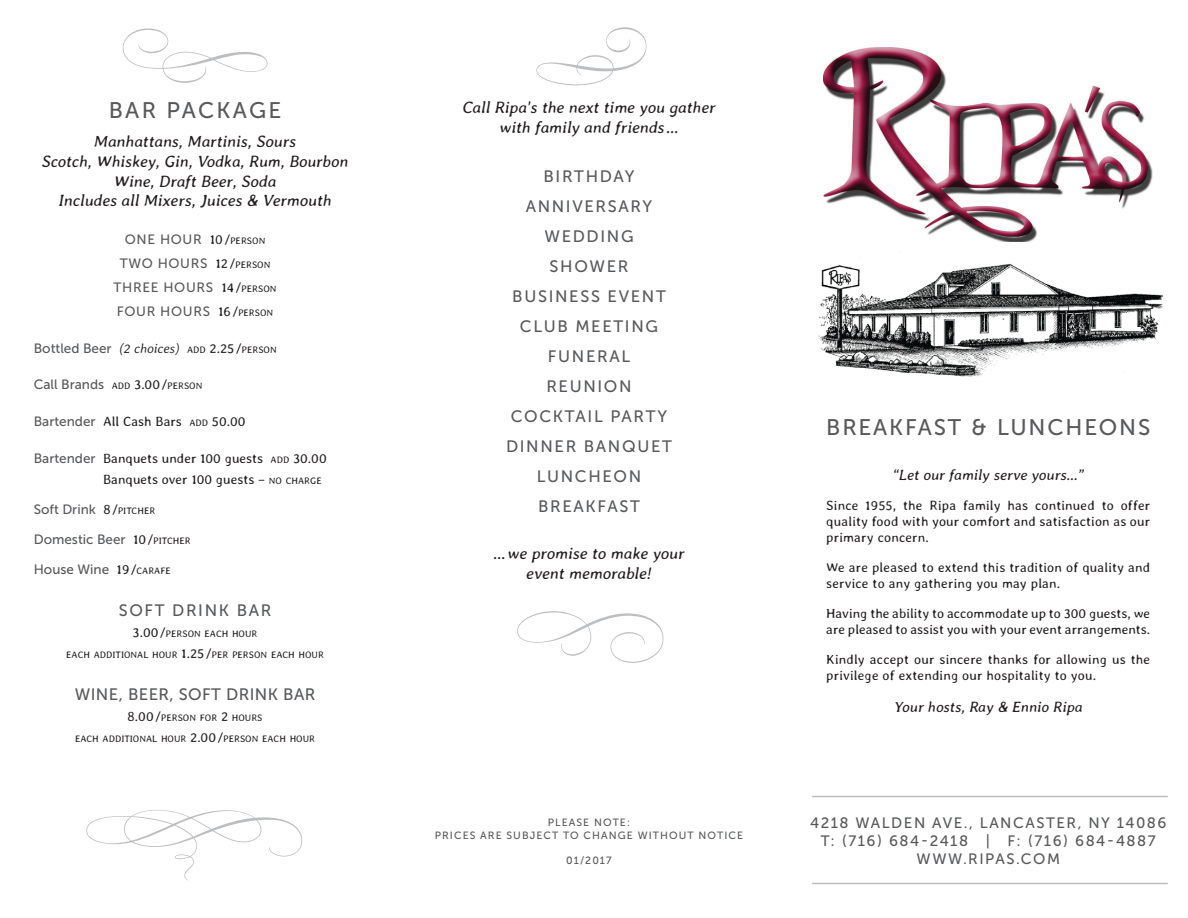
<style>
.page{position:relative;width:1188px;height:918px;background:#fff}
.page>*{position:absolute;margin:0;border:0;box-sizing:border-box;transform-origin:0 0}
.Default{font:22.5px "Museo Sans 500";letter-spacing:.08em;color:#58595b}
.Default-2{font:22.5px "Museo Sans 500";letter-spacing:.1em;color:#58595b}
.Default-3{font:italic 16.5px/19.8px "Averia Libre";color:#231f20;text-align:center}
.Default-4{font:16.5px "Museo Sans 500";letter-spacing:.1em;color:#58595b}
.Default-5{font:16.5px "Museo Sans 500";letter-spacing:.025em;color:#58595b}
.Default-6{font:15px "Museo Sans 500";letter-spacing:.1em;color:#58595b}
.Default-7{font:italic 15px "Averia Libre";color:#231f20}
.Default-8{font:300 13.5px/16.2px "Averia Libre";letter-spacing:.01em;color:#231f20}
.Default-9{font:13.5px "Museo Sans 500";color:#58595b}
.Default-10{font:13.5px/24px "Museo Sans 500";letter-spacing:.05em;color:#58595b;text-align:center}
.Default-11{font:10.5px/12.6px "Museo Sans 500";letter-spacing:.1em;color:#58595b;text-align:center}
.Default-12{font:300 9.45px "Averia Libre";color:#231f20}
.s1{font-family:"Averia Libre";font-weight:300;color:#231f20}
.s2{font-family:"Averia Libre";font-weight:300;font-size:9.45px;color:#231f20}
.s3{font-family:"Averia Libre";font-weight:300;font-style:italic;color:#231f20}
.s4{font-family:"Museo Sans 500";font-weight:400;color:#58595b}
.s5{font-size:9.45px}
.s6{font-style:inherit}
.s7{font-size:13.5px}
</style>
<div class="page">
<img style="left:824px;top:47px;width:329px;height:195px">
<img style="left:818px;top:257px;width:345px;height:120px">
<hr style="left:812px;top:796px;width:356px;height:1px;background:#bcbec0">
<hr style="left:812px;top:883px;width:356px;height:1px;background:#bcbec0">
<p class="Default-2" style="left:109px;top:98px;width:174px">BAR PACKAGE</p>
<p class="Default-3" style="left:42px;top:131px;width:308px">Manhattans, Martinis, Sours<br>Scotch, Whiskey, Gin, Vodka, Rum, Bourbon Wine, Draft Beer, Soda<br>Includes all Mixers, Juices &amp; Vermouth</p>
<p class="Default-10" style="left:114px;top:227px;width:164px">ONE HOUR <span class="s1">10/</span><span class="s2">PERSON<br></span>TWO HOURS <span class="s1">12/</span><span class="s2">PERSON<br></span>THREE HOURS <span class="s1">14/</span><span class="s2">PERSON<br></span>FOUR HOURS <span class="s1">16/</span><span class="s2">PERSON</span></p>
<p class="Default-9" style="left:34px;top:341px;width:245px">Bottled Beer <span class="s3">(2 choices)</span> <span class="s2">ADD</span> <span class="s1">2.25/</span><span class="s2">PERSON</span></p>
<p class="Default-9" style="left:34px;top:377px;width:170px">Call Brands <span class="s2">ADD</span> <span class="s1">3.00/</span><span class="s2">PERSON</span></p>
<p class="Default-8" style="left:34px;top:413px;width:213px"><span class="s4">Bartender</span> All Cash Bars <span class="s5">ADD</span> 50.00</p>
<p class="Default-8" style="left:103px;top:448px;width:225px;line-height:21px;text-indent:-69px"><span class="s4">Bartender</span> Banquets under 100 guests <span class="s5">ADD</span> 30.00<br>Banquets over 100 guests <span class="s6">–</span> <span class="s5">NO CHARGE</span></p>
<p class="Default-9" style="left:34px;top:502px;width:123px">Soft Drink <span class="s1">8/</span><span class="s2">PITCHER</span></p>
<p class="Default-9" style="left:34px;top:532px;width:159px">Domestic Beer <span class="s1">10/</span><span class="s2">PITCHER</span></p>
<p class="Default-9" style="left:34px;top:562px;width:139px">House Wine <span class="s1">19/</span><span class="s2">CARAFE</span></p>
<p class="Default-4" style="left:119px;top:601px;width:154px">SOFT DRINK BAR</p>
<p class="Default-12" style="left:133px;top:628px;width:126px"><span class="s7">3.00</span><span class="s7">/</span>PERSON EACH HOUR</p>
<p class="Default-12" style="left:66px;top:649px;width:259px">EACH ADDITIONAL HOUR <span class="s7">1.25/</span>PER PERSON EACH HOUR</p>
<p class="Default-5" style="left:75px;top:686px;width:242px">WINE, BEER, SOFT DRINK BAR</p>
<p class="Default-12" style="left:128px;top:713px;width:136px"><span class="s7">8.00/</span>PERSON FOR <span class="s7">2</span> HOURS</p>
<p class="Default-12" style="left:75px;top:734px;width:242px">EACH ADDITIONAL HOUR <span class="s7">2.00/</span>PERSON EACH HOUR</p>
<p class="Default-3" style="left:462px;top:97px;width:255px">Call Ripa's the next time you gather with family and friends…</p>
<p class="Default-4" style="left:543px;top:168px;width:93px">BIRTHDAY</p>
<p class="Default-4" style="left:526px;top:198px;width:128px">ANNIVERSARY</p>
<p class="Default-4" style="left:544px;top:228px;width:91px">WEDDING</p>
<p class="Default-4" style="left:550px;top:258px;width:80px">SHOWER</p>
<p class="Default-4" style="left:512px;top:288px;width:155px">BUSINESS EVENT</p>
<p class="Default-4" style="left:520px;top:318px;width:140px">CLUB MEETING</p>
<p class="Default-4" style="left:548px;top:348px;width:84px">FUNERAL</p>
<p class="Default-4" style="left:546px;top:378px;width:87px">REUNION</p>
<p class="Default-4" style="left:511px;top:408px;width:158px">COCKTAIL PARTY</p>
<p class="Default-4" style="left:506px;top:438px;width:168px">DINNER BANQUET</p>
<p class="Default-4" style="left:537px;top:468px;width:106px">LUNCHEON</p>
<p class="Default-4" style="left:538px;top:498px;width:103px">BREAKFAST</p>
<p class="Default-3" style="left:493px;top:543px;width:193px">…we promise to make your event memorable!</p>
<p class="Default-11" style="left:435px;top:816px;width:310px">PLEASE NOTE:<br>PRICES ARE SUBJECT TO CHANGE WITHOUT NOTICE</p>
<p class="Default-11" style="left:566px;top:854px;width:47px">01/2017</p>
<p class="Default" style="left:826px;top:415px;width:325px">BREAKFAST &amp; LUNCHEONS</p>
<p class="Default-7" style="left:893px;top:466px;width:192px">“Let our family serve yours…”</p>
<p class="Default-8" style="left:826px;top:497px;width:325px;text-align:justify">Since 1955, the Ripa family has continued to offer quality food with your comfort and satisfaction as our primary concern.</p>
<p class="Default-8" style="left:826px;top:559px;width:326px">We are pleased to extend this tradition of quality and service to any gathering you may plan.</p>
<p class="Default-8" style="left:826px;top:605px;width:326px">Having the ability to accommodate up to 300 guests, we are pleased to assist you with your event arrangements.</p>
<p class="Default-8" style="left:826px;top:651px;width:325px">Kindly accept our sincere thanks for allowing us the privilege of extending our hospitality to you.</p>
<p class="Default-7" style="left:894px;top:698px;width:190px">Your hosts, Ray &amp; Ennio Ripa</p>
<p class="Default-6" style="left:810px;top:815px;width:358px">4218 WALDEN AVE., LANCASTER, NY 14086</p>
<p class="Default-6" style="left:821px;top:833px;width:336px">T: (716) 684-2418 | F: (716) 684-4887</p>
<p class="Default-6" style="left:917px;top:851px;width:145px">WWW.RIPAS.COM</p>
</div>
